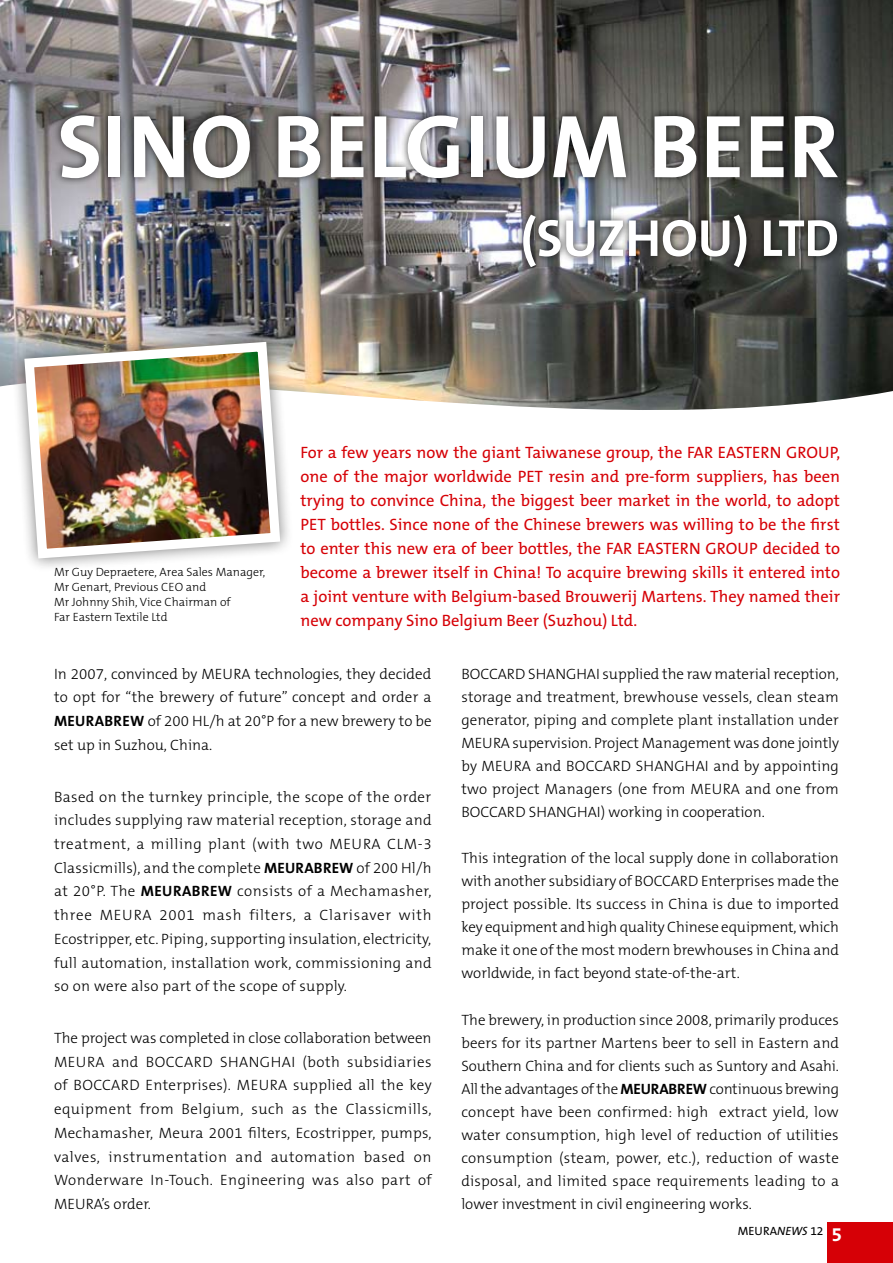
<style>
.page{position:relative;width:893px;height:1263px;background:#fff}
.page>*{position:absolute;margin:0;border:0;box-sizing:border-box;transform-origin:0 0}
.t1{font:700 90px "The Mix B7";color:#fff}
.t2{font:700 52.5px "The Mix B7";color:#fff}
.t3{font:16.5px/24px "The Mix B5 Plain";color:#d60006;text-align:justify}
.t4{font:300 15px/23.1px "The Mix B3";letter-spacing:.005em;color:#000;text-align:justify}
.t5{font:300 12px/15px "The Mix B3";color:#000}
.t6{font:12px "The Mix B5 Plain";color:#000}
.s1{font-family:"The Mix B7";font-weight:700}
.s2{font-style:italic}
.s3{font-family:"The Mix B7";font-weight:700;font-size:19.5px;color:#fff}
</style>
<div class="page">
<img style="left:0;top:0;width:893px;height:410px">
<div style="left:52px;top:107px;width:792px;height:167px;background:#000;opacity:.75"></div>
<div style="left:828px;top:1222px;width:65px;height:41px;background:#d60006"></div>
<div style="left:10px;top:327px;width:282px;height:244px;background:#000;opacity:.5"></div>
<img style="left:19px;top:337px;width:266px;height:226px">
<h1 class="t1" style="left:57px;top:98px;width:783px">SINO BELGIUM BEER</h1>
<h2 class="t2" style="left:520px;top:210px;width:320px">(SUZHOU) LTD</h2>
<p class="t5" style="left:54px;top:565px;width:213px">Mr Guy Depraetere, Area Sales Manager,<br>Mr Genart, Previous CEO and<br>Mr Johnny Shih, Vice Chairman of<br>Far Eastern Textile Ltd</p>
<p class="t3" style="left:300px;top:441px;width:541px">For a few years now the giant Taiwanese group, the FAR EASTERN GROUP, one of the major worldwide PET resin and pre-form suppliers, has been trying to convince China, the biggest beer market in the world, to adopt PET bottles. Since none of the Chinese brewers was willing to be the first to enter this new era of beer bottles, the FAR EASTERN GROUP decided to become a brewer itself in China! To acquire brewing skills it entered into a joint venture with Belgium-based Brouwerij Martens. They named their new company Sino Belgium Beer (Suzhou) Ltd.</p>
<p class="t4" style="left:54px;top:662px;width:379px;line-height:23.7px">In 2007, convinced by MEURA technologies, they decided to opt for “the brewery of future” concept and order a <span class="s1">MEURABREW</span> of 200 HL/h at 20°P for a new brewery to be set up in Suzhou, China.</p>
<p class="t4" style="left:54px;top:785px;width:379px;line-height:23.7px">Based on the turnkey principle, the scope of the order includes supplying raw material reception, storage and treatment, a milling plant (with two MEURA CLM-3<br>Classicmills), and the complete <span class="s1">MEURABREW</span> of 200 Hl/h at 20°P. The <span class="s1">MEURABREW</span></p>
<p class="t4" style="left:54px;top:880px;width:379px;line-height:23.7px;text-indent:183px">consists of a Mechamasher, three MEURA 2001 mash filters, a Clarisaver with Ecostripper, etc. Piping, supporting insulation, electricity, full automation, installation work, commissioning and so on were also part of the scope of supply.</p>
<p class="t4" style="left:54px;top:1027px;width:379px;line-height:23.7px">The project was completed in close collaboration between MEURA and BOCCARD SHANGHAI (both subsidiaries of BOCCARD Enterprises). MEURA supplied all the key equipment from Belgium, such as the Classicmills, Mechamasher, Meura 2001 filters, Ecostripper, pumps, valves, instrumentation and automation based on Wonderware In-Touch. Engineering was also part of MEURA’s order.</p>
<p class="t4" style="left:461px;top:662px;width:379px">BOCCARD SHANGHAI supplied the raw material reception, storage and treatment, brewhouse vessels, clean steam generator, piping and complete plant installation under MEURA supervision. Project Management was done jointly by MEURA and BOCCARD SHANGHAI and by appointing two project Managers (one from MEURA and one from BOCCARD SHANGHAI) working in cooperation.</p>
<p class="t4" style="left:461px;top:847px;width:379px">This integration of the local supply done in collaboration with another subsidiary of BOCCARD Enterprises made the project possible. Its success in China is due to imported key equipment and high quality Chinese equipment, which make it one of the most modern brewhouses in China and worldwide, in fact beyond state-of-the-art.</p>
<p class="t4" style="left:461px;top:1008px;width:379px">The brewery, in production since 2008, primarily produces beers for its partner Martens beer to sell in Eastern and Southern China and for clients such as Suntory and Asahi.<br>All the advantages of the <span class="s1">MEURABREW</span> continuous brewing concept have been confirmed: high extract yield, low water consumption, high level of reduction of utilities consumption (steam, power, etc.), reduction of waste disposal, and limited space requirements leading to a lower investment in civil engineering works.</p>
<p class="t6" style="left:738px;top:1224px;width:106px">MEURA<span class="s2">NEWS</span> 12 <span class="s3">5</span></p>
</div>
